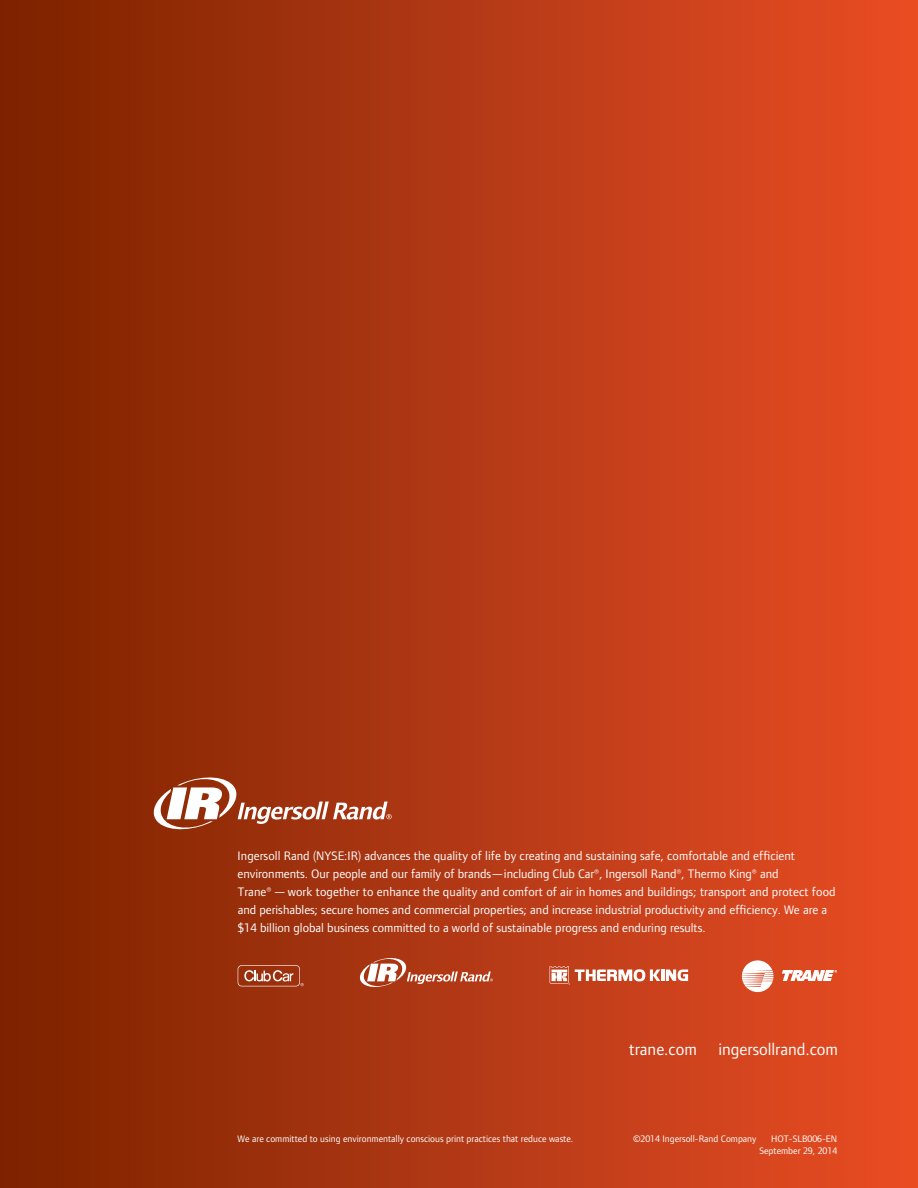
<style>
.page{position:relative;width:918px;height:1188px;background:#fff}
.page>*{position:absolute;margin:0;border:0;box-sizing:border-box;transform-origin:0 0}
.t1{font:17.25px "Foundry Form Sans";color:#fff}
.t2{font:12.75px/18px "Foundry Form Sans";color:#fff}
.t3{font:9.75px/11.7px "Foundry Form Sans";color:#fff;text-align:right}
.s1{font-family:"Helvetica Neue";font-weight:300}
</style>
<div class="page">
<div style="left:0;top:0;width:918px;height:1188px;background:linear-gradient(to right,#7b2300,#ea4d26)"></div>
<svg style="left:550px;top:966px;width:138px;height:19px"></svg>
<svg style="left:742px;top:960px;width:32px;height:32px"></svg>
<svg style="left:782px;top:970px;width:55px;height:11px"></svg>
<svg style="left:238px;top:965px;width:66px;height:21px"></svg>
<svg style="left:152px;top:774px;width:240px;height:59px"></svg>
<svg style="left:359px;top:956px;width:134px;height:33px;background:#c06246"></svg>
<p class="t2" style="left:238px;top:847px;width:599px">Ingersoll Rand <span class="s1">(</span>NYSE:IR<span class="s1">)</span> advances the quality of life by creating and sustaining safe, comfortable and efficient environments. Our people and our family of brands—including Club Car®, Ingersoll Rand®, Thermo King® and Trane®—work together to enhance the quality and comfort of air in homes and buildings; transport and protect food and perishables; secure homes and commercial properties; and increase industrial productivity and efficiency. We are a $14 billion global business committed to a world of sustainable progress and enduring results.</p>
<p class="t3" style="left:238px;top:1133px;width:337px">We are committed to using environmentally conscious print practices that reduce waste.</p>
<h1 class="t1" style="left:629px;top:1039px;width:210px">trane.com ingersollrand.com</h1>
<p class="t3" style="left:633px;top:1133px;width:125px">©2014 Ingersoll-Rand Company</p>
<p class="t3" style="left:759px;top:1133px;width:79px">HOT-SLB006-EN<br>September 29, 2014</p>
</div>
